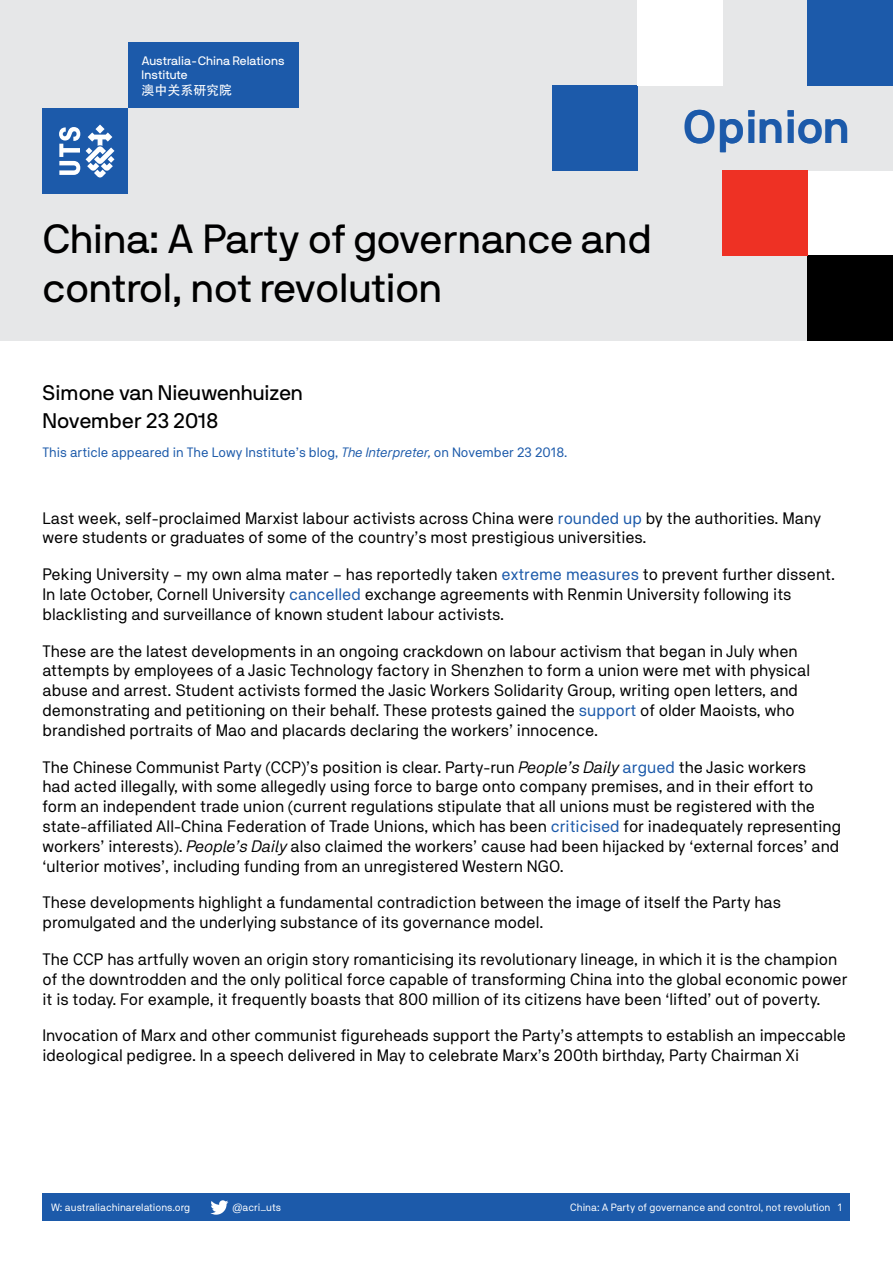
<style>
.page{position:relative;width:893px;height:1263px;background:#fff}
.page>*{position:absolute;margin:0;border:0;box-sizing:border-box;transform-origin:0 0}
.t1{font:700 46.5px "NB International Pro";letter-spacing:-.005em;color:#1c5aaa}
.t2{font:40.5px/48.6px "NB International Pro";color:#000}
.t3{font:21px/28px "NB International Pro";color:#000}
.t4{font:16.5px/19.8px "NB Akademie Std";color:#000}
.t5{font:13.5px "NB Akademie Std";color:#1c5aaa}
.t6{font:12.9px "Adobe Heiti Std Regular G Bpc EUC H";color:#fff}
.t7{font:12.15px/14.7px "NB International Pro";color:#fff}
.t8{font:10.5px "NB Akademie Std";color:#fff}
.s1{font-style:italic}
.s2{color:#1c5aaa}
</style>
<div class="page">
<div style="left:43px;top:1193px;width:807px;height:27px;background:#1c5aaa"></div>
<svg style="left:210px;top:1200px;width:18px;height:15px"></svg>
<div style="left:0;top:0;width:808px;height:340px;background:#e6e7e8"></div>
<div style="left:808px;top:85px;width:85px;height:85px;background:#e6e7e8"></div>
<div style="left:553px;top:85px;width:85px;height:85px;background:#1c5aaa"></div>
<div style="left:808px;top:255px;width:85px;height:85px;background:#000"></div>
<div style="left:808px;top:0;width:85px;height:85px;background:#1c5aaa"></div>
<div style="left:638px;top:0;width:85px;height:85px;background:#fff"></div>
<div style="left:723px;top:170px;width:85px;height:85px;background:#ee3124"></div>
<div style="left:43px;top:108px;width:85px;height:85px;background:#1c5aaa"></div>
<div style="left:128px;top:43px;width:171px;height:65px;background:#1c5aaa"></div>
<svg style="left:86px;top:125px;width:28px;height:53px"></svg>
<svg style="left:59px;top:127px;width:21px;height:48px"></svg>
<p class="t7" style="left:142px;top:53px;width:145px">Australia-China Relations<br>Institute</p>
<p class="t6" style="left:142px;top:83px;width:92px">澳中关系研究院</p>
<h2 class="t2" style="left:43px;top:215px;width:611px">China: A Party of governance and control, not revolution</h2>
<p class="t3" style="left:43px;top:378px;width:262px">Simone van Nieuwenhuizen<br>November 23 2018</p>
<p class="t5" style="left:43px;top:444px;width:526px">This article appeared in The Lowy Institute’s blog, <span class="s1">The Interpreter,</span> on November 23 2018.</p>
<h1 class="t1" style="left:683px;top:100px;width:169px">Opinion</h1>
<p class="t4" style="left:43px;top:508px;width:780px">Last week, self-proclaimed Marxist labour activists across China were <span class="s2">rounded up</span> by the authorities. Many were students or graduates of some of the country’s most prestigious universities.</p>
<p class="t4" style="left:43px;top:564px;width:794px">Peking University – my own alma mater – has reportedly taken <span class="s2">extreme measures</span> to prevent further dissent.<br>In late October, Cornell University <span class="s2">cancelled</span> exchange agreements with Renmin University following its blacklisting and surveillance of known student labour activists.</p>
<p class="t4" style="left:43px;top:641px;width:769px">These are the latest developments in an ongoing crackdown on labour activism that began in July when attempts by employees of a Jasic Technology factory in Shenzhen to form a union were met with physical abuse and arrest. Student activists formed the Jasic Workers Solidarity Group, writing open letters, and demonstrating and petitioning on their behalf. These protests gained the <span class="s2">support</span> of older Maoists, who brandished portraits of Mao and placards declaring the workers’ innocence.</p>
<p class="t4" style="left:43px;top:757px;width:800px">The Chinese Communist Party (CCP)’s position is clear. Party-run <span class="s1">People’s Daily</span> <span class="s2">argued</span> the Jasic workers<br>had acted illegally, with some allegedly using force to barge onto company premises, and in their effort to form an independent trade union (current regulations stipulate that all unions must be registered with the state-affiliated All-China Federation of Trade Unions, which has been <span class="s2">criticised</span> for inadequately representing workers’ interests). <span class="s1">People’s Daily</span> also claimed the workers’ cause had been hijacked by ‘external forces’ and ‘ulterior motives’, including funding from an unregistered Western NGO.</p>
<p class="t4" style="left:43px;top:892px;width:740px">These developments highlight a fundamental contradiction between the image of itself the Party has promulgated and the underlying substance of its governance model.</p>
<p class="t4" style="left:43px;top:949px;width:806px">The CCP has artfully woven an origin story romanticising its revolutionary lineage, in which it is the champion of the downtrodden and the only political force capable of transforming China into the global economic power it is today. For example, it frequently boasts that 800 million of its citizens have been ‘lifted’ out of poverty.</p>
<p class="t4" style="left:43px;top:1025px;width:805px">Invocation of Marx and other communist figureheads support the Party’s attempts to establish an impeccable ideological pedigree. In a speech delivered in May to celebrate Marx’s 200th birthday, Party Chairman Xi</p>
<p class="t8" style="left:51px;top:1201px;width:141px">W: australiachinarelations.org</p>
<p class="t8" style="left:233px;top:1201px;width:50px">@acri_uts</p>
<p class="t8" style="left:570px;top:1201px;width:273px">China: A Party of governance and control, not revolution 1</p>
</div>
